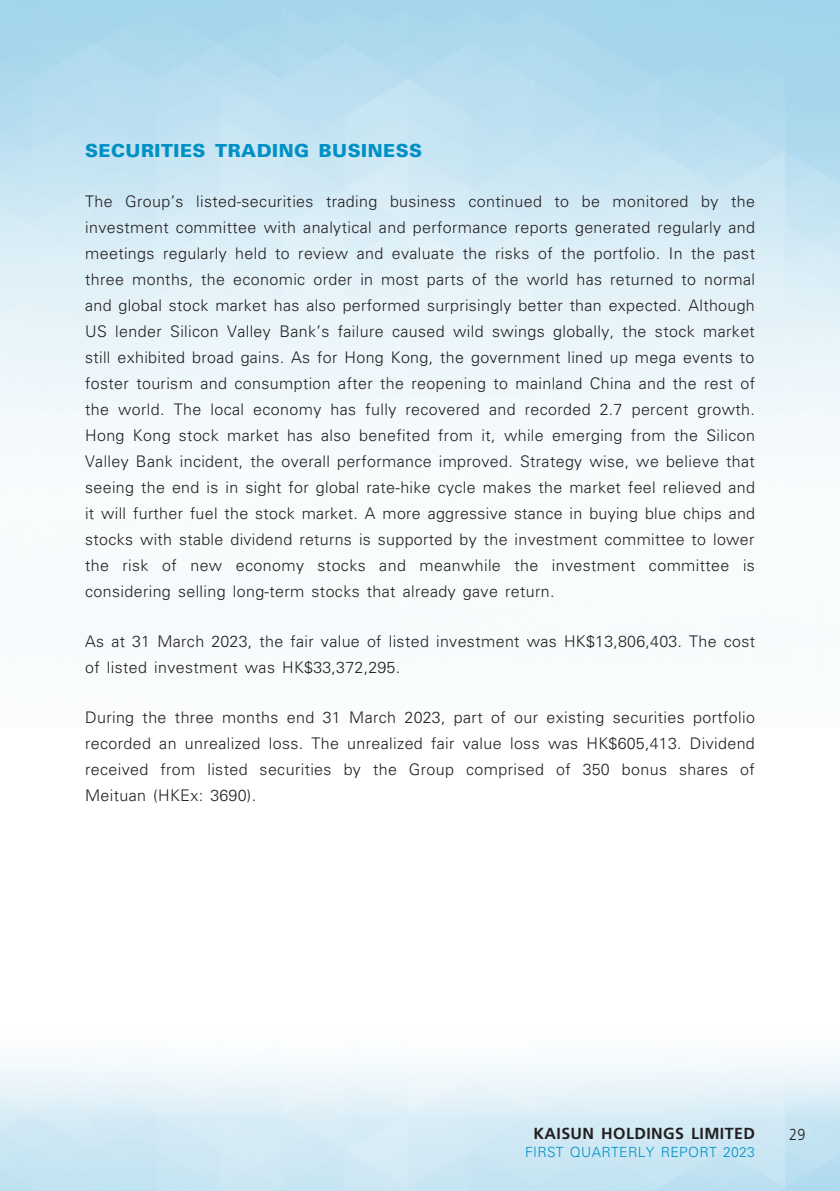
<style>
.page{position:relative;width:840px;height:1191px;background:#fff}
.page>*{position:absolute;margin:0;border:0;box-sizing:border-box;transform-origin:0 0}
._03_H1{font:900 18px "Univers LT Std";letter-spacing:.025em;color:#0090c6}
._01_Body_Text{font:300 16px/26px "Univers LT Std";letter-spacing:.025em;color:#231f20;text-align:justify}
.t1{font:700 16px "Frutiger LT Std";letter-spacing:.025em;color:#231f20}
.t2{font:300 16px "Frutiger LT Std";color:#231f20;scale:.9 1}
.t3{font:300 14px "Univers LT Std";letter-spacing:.025em;color:#0090c6}
</style>
<div class="page">
<p class="_03_H1" style="left:85px;top:139px;width:338px">SECURITIES TRADING BUSINESS</p>
<p class="_01_Body_Text" style="left:85px;top:188px;width:671px">The Group’s listed-securities trading business continued to be monitored by the investment committee with analytical and performance reports generated regularly and meetings regularly held to review and evaluate the risks of the portfolio. In the past three months, the economic order in most parts of the world has returned to normal and global stock market has also performed surprisingly better than expected. Although US lender Silicon Valley Bank’s failure caused wild swings globally, the stock market still exhibited broad gains. As for Hong Kong, the government lined up mega events to foster tourism and consumption after the reopening to mainland China and the rest of the world. The local economy has fully recovered and recorded 2.7 percent growth.<br>Hong Kong stock market has also benefited from it, while emerging from the Silicon Valley Bank incident, the overall performance improved. Strategy wise, we believe that seeing the end is in sight for global rate-hike cycle makes the market feel relieved and it will further fuel the stock market. A more aggressive stance in buying blue chips and stocks with stable dividend returns is supported by the investment committee to lower the risk of new economy stocks and meanwhile the investment committee is considering selling long-term stocks that already gave return.</p>
<p class="_01_Body_Text" style="left:85px;top:628px;width:671px">As at 31 March 2023, the fair value of listed investment was HK$13,806,403. The cost of listed investment was HK$33,372,295.</p>
<p class="_01_Body_Text" style="left:85px;top:704px;width:671px">During the three months end 31 March 2023, part of our existing securities portfolio recorded an unrealized loss. The unrealized fair value loss was HK$605,413. Dividend received from listed securities by the Group comprised of 350 bonus shares of Meituan (HKEx: 3690).</p>
<p class="t1" style="left:533px;top:1124px;width:223px">KAISUN HOLDINGS LIMITED</p>
<p class="t2" style="left:788px;top:1125px;width:20px">29</p>
<p class="t3" style="left:524px;top:1143px;width:231px">FIRST QUARTERLY REPORT 2023</p>
</div>
